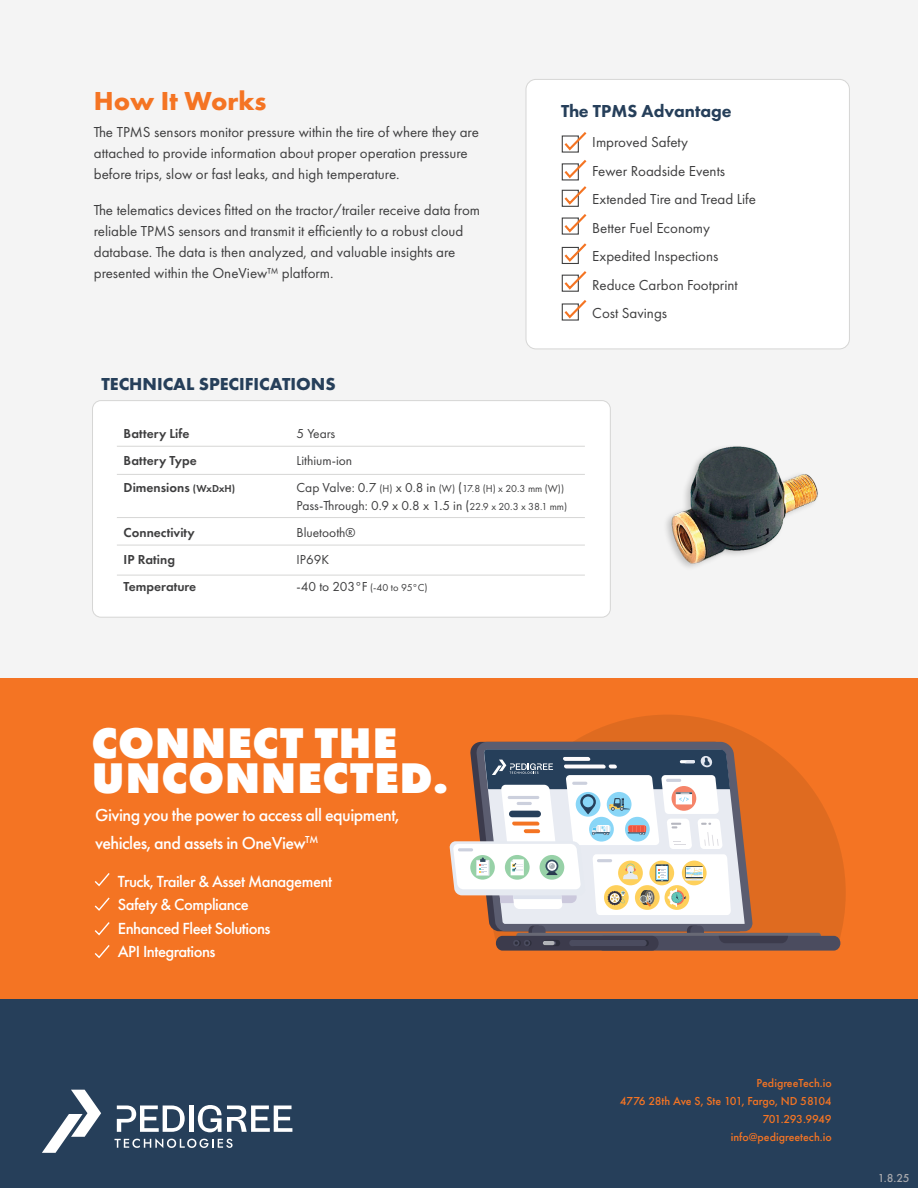
<style>
.page{position:relative;width:918px;height:1188px;background:#f4f4f4}
.page>*{position:absolute;margin:0;border:0;box-sizing:border-box;transform-origin:0 0}
.t1{font:800 44.55px/35.4px "Futura PT";letter-spacing:.01em;color:#fff}
.t2{font:700 27px "Futura PT";color:#f47423}
.t3{font:500 18px/28.5px "Futura PT";letter-spacing:-.03em;color:#fff}
.t4{font:700 18px "Futura PT";color:#263f5a}
.t5{font:800 18px "Futura PT";color:#263f5a}
.t6{font:500 16.65px/23.4px "Futura PT";letter-spacing:-.03em;color:#fff}
.t7{font:15px/28.5px "Futura PT";color:#3e3e3f}
.t8{font:13.5px/27px "Futura PT";color:#3e3e3f}
.t9{font:600 13.5px/27px "Futura PT";color:#3e3e3f}
.t10{font:500 12px/18px "Futura PT";color:#f47423;text-align:right}
.t11{font:500 12px "Futura PT";color:#a8a9ad}
.t12{font:10.5px "Futura PT";letter-spacing:-.01em;color:#3e3e3f}
.s1{font-size:10.5px}
.s2{font-size:13.5px}
</style>
<div class="page">
<div style="left:0;top:995px;width:918px;height:193px;background:#263f5a"></div>
<div style="left:93px;top:401px;width:517px;height:216px;background:#fff;border-radius:8px"></div>
<div style="left:92px;top:400px;width:519px;height:217px;border:1px solid #d6d6d5;border-radius:8px"></div>
<hr style="left:117px;top:545px;width:468px;height:1px;background:#d6d6d5">
<hr style="left:117px;top:575px;width:468px;height:1px;background:#d6d6d5">
<hr style="left:117px;top:474px;width:468px;height:1px;background:#d6d6d5">
<hr style="left:117px;top:517px;width:468px;height:1px;background:#d6d6d5">
<hr style="left:117px;top:446px;width:468px;height:1px;background:#d6d6d5">
<div style="left:0;top:678px;width:918px;height:320px;background:#f47423"></div>
<svg style="left:489px;top:715px;width:357px;height:228px;fill:#df6b20"></svg>
<svg style="left:476px;top:742px;width:277px;height:189px;background:#816058"></svg>
<svg style="left:484px;top:750px;width:261px;height:174px;background:#c4b6b4"></svg>
<div style="left:529px;top:926px;width:13px;height:14px;background:#3c3b4c;border-radius:5px"></div>
<div style="left:687px;top:926px;width:14px;height:14px;background:#3c3b4c;border-radius:5px"></div>
<div style="left:690px;top:926px;width:14px;height:14px;background:#4b4c5f;border-radius:5px"></div>
<div style="left:532px;top:926px;width:14px;height:14px;background:#4b4c5f;border-radius:5px"></div>
<div style="left:516px;top:933px;width:305px;height:6px;background:#686975;border-radius:3px"></div>
<div style="left:597px;top:936px;width:243px;height:15px;background:#4b4c5f;border-radius:7px"></div>
<svg style="left:719px;top:936px;width:69px;height:7px"></svg>
<div style="left:496px;top:936px;width:163px;height:15px;background:#3c3b4c;border-radius:7px"></div>
<div style="left:543px;top:940px;width:17px;height:6px;background:#2d2e3b;border-radius:3px"></div>
<hr style="left:544px;top:941px;width:12px;height:4px;background:#4b4c5f;border-radius:2px">
<hr style="left:543px;top:941px;width:12px;height:4px;background:#b2b4b8;border-radius:2px">
<div style="left:571px;top:940px;width:78px;height:6px;background:#2d2e3b;border-radius:3px"></div>
<div style="left:569px;top:940px;width:78px;height:6px;background:#4b4c5f;border-radius:3px"></div>
<div style="left:525px;top:940px;width:7px;height:6px;background:#2d2e3b;border-radius:3px"></div>
<svg style="left:513px;top:940px;width:17px;height:6px"></svg>
<svg style="left:94px;top:873px;width:16px;height:14px"></svg>
<svg style="left:94px;top:945px;width:16px;height:14px"></svg>
<svg style="left:94px;top:922px;width:16px;height:14px"></svg>
<svg style="left:94px;top:897px;width:16px;height:14px"></svg>
<div style="left:526px;top:79px;width:323px;height:270px;background:#fff;border-radius:10px"></div>
<div style="left:526px;top:79px;width:324px;height:270px;border:1px solid #d6d6d5;border-radius:10px"></div>
<svg style="left:562px;top:214px;width:25px;height:20px"></svg>
<div style="left:562px;top:275px;width:17px;height:17px;border:1px solid #3e3e3f"></div>
<svg style="left:562px;top:243px;width:25px;height:48px"></svg>
<svg style="left:562px;top:300px;width:25px;height:20px"></svg>
<div style="left:562px;top:190px;width:17px;height:17px;border:1px solid #3e3e3f"></div>
<svg style="left:562px;top:132px;width:25px;height:74px"></svg>
<img style="left:666px;top:446px;width:152px;height:122px">
<svg style="left:114px;top:1138px;width:119px;height:10px"></svg>
<hr style="left:189px;top:1106px;width:4px;height:26px;background:#fff">
<svg style="left:117px;top:1106px;width:68px;height:26px"></svg>
<svg style="left:198px;top:1105px;width:94px;height:27px"></svg>
<svg style="left:42px;top:1090px;width:59px;height:63px"></svg>
<svg style="left:449px;top:749px;width:282px;height:166px;background:#c9c4c0"></svg>
<h2 class="t2" style="left:94px;top:84px;width:174px">How It Works</h2>
<p class="t7" style="left:94px;top:121px;width:387px;line-height:21px">The TPMS sensors monitor pressure within the tire of where they are attached to provide information about proper operation pressure before trips, slow or fast leaks, and high temperature.</p>
<p class="t7" style="left:94px;top:199px;width:388px;line-height:21px">The telematics devices fitted on the tractor/trailer receive data from reliable TPMS sensors and transmit it efficiently to a robust cloud database. The data is then analyzed, and valuable insights are presented within the OneView™ platform.</p>
<p class="t4" style="left:101px;top:373px;width:236px">TECHNICAL SPECIFICATIONS</p>
<p class="t5" style="left:561px;top:100px;width:172px">The TPMS Advantage</p>
<p class="t7" style="left:592px;top:128px;width:165px">Improved Safety<br>Fewer Roadside Events<br>Extended Tire and Tread Life<br>Better Fuel Economy<br>Expedited Inspections<br>Reduce Carbon Footprint<br>Cost Savings</p>
<p class="t9" style="left:124px;top:420px;width:113px">Battery Life<br>Battery Type<br>Dimensions <span class="s1">(WxDxH)</span></p>
<p class="t9" style="left:124px;top:519px;width:74px">Connectivity<br>IP Rating<br>Temperature</p>
<p class="t8" style="left:297px;top:420px;width:57px">5 Years<br>Lithium-ion</p>
<p class="t12" style="left:297px;top:482px;width:269px"><span class="s2">Cap Valve: 0.7</span> (H) <span class="s2">x 0.8 in</span> (W) <span class="s2">(</span>17.8 (H) x 20.3 mm (W))</p>
<p class="t8" style="left:297px;top:492px;width:272px">Pass-Through: 0.9 x 0.8 x 1.5 in (<span class="s1">22.9 x 20.3 x 38.1 mm)<br></span>Bluetooth®<br>IP69K</p>
<p class="t12" style="left:297px;top:581px;width:133px"><span class="s2">-40 to 203◦F</span> (-40 to 95°C)</p>
<h1 class="t1" style="left:91px;top:724px;width:359px">CONNECT THE<br>UNCONNECTED.</h1>
<p class="t3" style="left:95px;top:801px;width:306px">Giving you the power to access all equipment, vehicles, and assets in OneView<sup>TM</sup></p>
<p class="t6" style="left:118px;top:870px;width:216px">Truck, Trailer &amp; Asset Management<br>Safety &amp; Compliance<br>Enhanced Fleet Solutions<br>API Integrations</p>
<p class="t10" style="left:620px;top:1074px;width:214px">PedigreeTech.io<br>4776 28th Ave S, Ste 101, Fargo, ND 58104<br>701.293.9949<br>info@pedigreetech.io</p>
<p class="t11" style="left:878px;top:1171px;width:34px">1.8.25</p>
</div>
